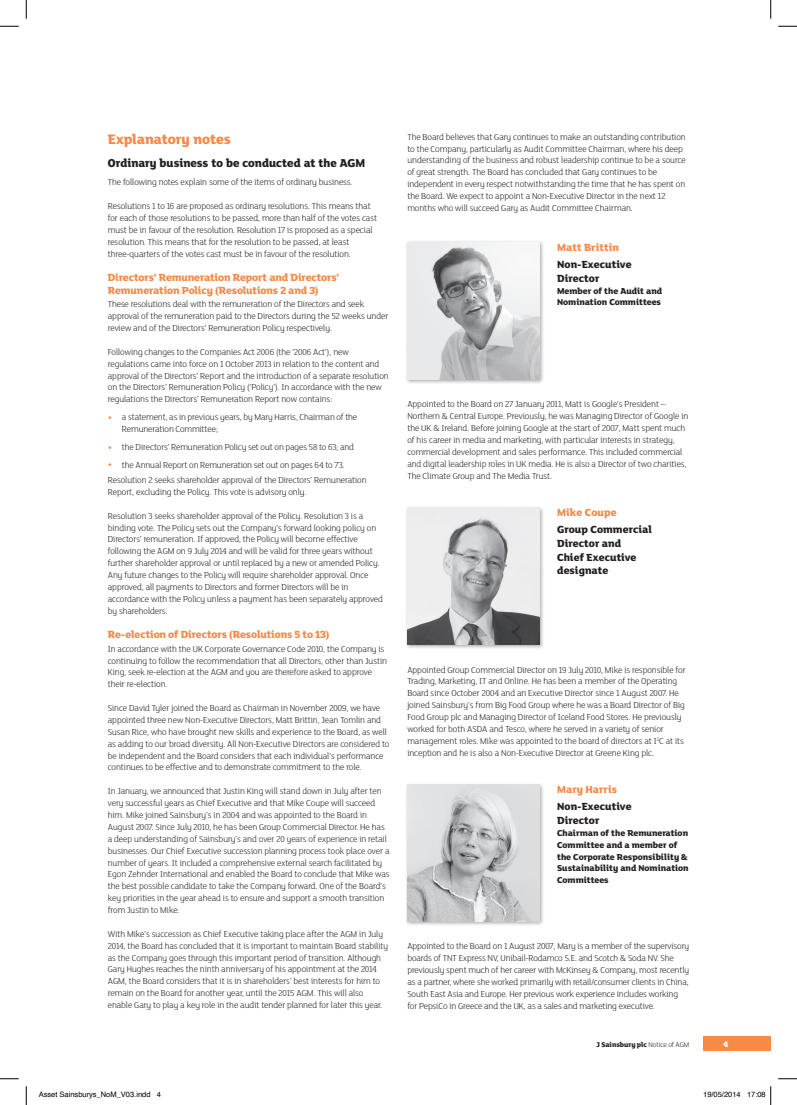
<style>
.page{position:relative;width:797px;height:1105px;background:#fff}
.page>*{position:absolute;margin:0;border:0;box-sizing:border-box;transform-origin:0 0}
.t1{font:800 15px "Mary Ann BETA";letter-spacing:-.01em;color:#f68a47}
.t2{font:800 12.5px "Mary Ann BETA";color:#231f20}
.t3{font:800 11.25px/12.5px "Mary Ann BETA";letter-spacing:-.01em;color:#f68a47}
.t4{font:800 11.25px/13.8px "Mary Ann BETA";letter-spacing:.005em;color:#231f20}
.t5{font:300 9.38px/11.9px "Mary Ann BETA";color:#231f20}
.t6{font:800 9.38px/11.9px "Mary Ann BETA";color:#231f20}
.t7{font:800 8.75px "Mary Ann BETA";color:#fff}
.t8{font:7.5px "Helvetica";color:#000}
.t9{font:800 7.5px "Mary Ann BETA";letter-spacing:-.005em;color:#231f20}
.s1{font-size:13.75px;color:#f68a47}
.s2{font-weight:300}
</style>
<div class="page">
<div style="left:703px;top:1036px;width:67px;height:14px;background:#f68a47"></div>
<div style="left:405px;top:240px;width:140px;height:145px;background:#231f20;opacity:.4"></div>
<img style="left:407px;top:242px;width:132px;height:137px">
<div style="left:405px;top:505px;width:140px;height:145px;background:#231f20;opacity:.4"></div>
<img style="left:407px;top:507px;width:132px;height:137px">
<div style="left:405px;top:782px;width:140px;height:145px;background:#231f20;opacity:.4"></div>
<img style="left:407px;top:784px;width:132px;height:137px">
<svg style="left:0;top:25px;width:19px;height:2px"></svg>
<svg style="left:778px;top:25px;width:19px;height:2px"></svg>
<svg style="left:0;top:1078px;width:19px;height:1px"></svg>
<svg style="left:778px;top:1078px;width:19px;height:1px"></svg>
<svg style="left:25px;top:0;width:2px;height:19px"></svg>
<svg style="left:25px;top:1086px;width:2px;height:19px"></svg>
<svg style="left:770px;top:0;width:1px;height:19px"></svg>
<svg style="left:770px;top:1086px;width:1px;height:19px"></svg>
<h1 class="t1" style="left:108px;top:128px;width:125px">Explanatory notes</h1>
<h2 class="t2" style="left:108px;top:154px;width:259px">Ordinary business to be conducted at the AGM</h2>
<p class="t5" style="left:108px;top:176px;width:246px">The following notes explain some of the items of ordinary business.</p>
<p class="t5" style="left:108px;top:200px;width:271px">Resolutions 1 to 16 are proposed as ordinary resolutions. This means that for each of those resolutions to be passed, more than half of the votes cast must be in favour of the resolution. Resolution 17 is proposed as a special resolution. This means that for the resolution to be passed, at least three-quarters of the votes cast must be in favour of the resolution.</p>
<p class="t3" style="left:108px;top:271px;width:233px">Directors’ Remuneration Report and Directors’<br>Remuneration Policy (Resolutions 2 and 3)</p>
<p class="t5" style="left:108px;top:298px;width:282px">These resolutions deal with the remuneration of the Directors and seek approval of the remuneration paid to the Directors during the 52 weeks under review and of the Directors’ Remuneration Policy respectively.</p>
<p class="t5" style="left:108px;top:346px;width:282px">Following changes to the Companies Act 2006 (the ‘2006 Act’), new regulations came into force on 1 October 2013 in relation to the content and approval of the Directors’ Report and the introduction of a separate resolution on the Directors’ Remuneration Policy (‘Policy’). In accordance with the new regulations the Directors’ Remuneration Report now contains:</p>
<p class="t5" style="left:122px;top:411px;width:237px;text-indent:-14px"><span class="s1">•</span> a statement, as in previous years, by Mary Harris, Chairman of the<br>Remuneration Committee;</p>
<p class="t5" style="left:108px;top:441px;width:248px"><span class="s1">•</span> the Directors’ Remuneration Policy set out on pages 58 to 63; and</p>
<p class="t5" style="left:108px;top:457px;width:260px;line-height:15.4px"><span class="s1">•</span> the Annual Report on Remuneration set out on pages 64 to 73.<br>Resolution 2 seeks shareholder approval of the Directors’ Remuneration</p>
<p class="t5" style="left:108px;top:486px;width:200px">Report, excluding the Policy. This vote is advisory only.</p>
<p class="t5" style="left:108px;top:509px;width:277px">Resolution 3 seeks shareholder approval of the Policy. Resolution 3 is a binding vote. The Policy sets out the Company’s forward looking policy on Directors’ remuneration. If approved, the Policy will become effective following the AGM on 9 July 2014 and will be valid for three years without further shareholder approval or until replaced by a new or amended Policy.<br>Any future changes to the Policy will require shareholder approval. Once approved, all payments to Directors and former Directors will be in accordance with the Policy unless a payment has been separately approved by shareholders.</p>
<p class="t3" style="left:108px;top:628px;width:223px">Re‑election of Directors (Resolutions 5 to 13)</p>
<p class="t5" style="left:108px;top:643px;width:281px">In accordance with the UK Corporate Governance Code 2010, the Company is continuing to follow the recommendation that all Directors, other than Justin King, seek re-election at the AGM and you are therefore asked to approve their re-election.</p>
<p class="t5" style="left:108px;top:702px;width:283px">Since David Tyler joined the Board as Chairman in November 2009, we have appointed three new Non-Executive Directors, Matt Brittin, Jean Tomlin and Susan Rice, who have brought new skills and experience to the Board, as well as adding to our broad diversity. All Non-Executive Directors are considered to be independent and the Board considers that each individual’s performance continues to be effective and to demonstrate commitment to the role.</p>
<p class="t5" style="left:108px;top:785px;width:283px">In January, we announced that Justin King will stand down in July after ten very successful years as Chief Executive and that Mike Coupe will succeed him. Mike joined Sainsbury’s in 2004 and was appointed to the Board in August 2007. Since July 2010, he has been Group Commercial Director. He has a deep understanding of Sainsbury’s and over 20 years of experience in retail businesses. Our Chief Executive succession planning process took place over a number of years. It included a comprehensive external search facilitated by Egon Zehnder International and enabled the Board to conclude that Mike was the best possible candidate to take the Company forward. One of the Board’s key priorities in the year ahead is to ensure and support a smooth transition from Justin to Mike.</p>
<p class="t5" style="left:108px;top:928px;width:282px">With Mike’s succession as Chief Executive taking place after the AGM in July 2014, the Board has concluded that it is important to maintain Board stability as the Company goes through this important period of transition. Although Gary Hughes reaches the ninth anniversary of his appointment at the 2014<br>AGM, the Board considers that it is in shareholders’ best interests for him to remain on the Board for another year, until the 2015 AGM. This will also enable Gary to play a key role in the audit tender planned for later this year.</p>
<p class="t5" style="left:407px;top:131px;width:280px">The Board believes that Gary continues to make an outstanding contribution to the Company, particularly as Audit Committee Chairman, where his deep understanding of the business and robust leadership continue to be a source of great strength. The Board has concluded that Gary continues to be independent in every respect notwithstanding the time that he has spent on the Board. We expect to appoint a Non-Executive Director in the next 12 months who will succeed Gary as Audit Committee Chairman.</p>
<p class="t3" style="left:557px;top:240px;width:63px">Matt Brittin</p>
<p class="t4" style="left:557px;top:257px;width:76px">Non-Executive<br>Director</p>
<p class="t6" style="left:557px;top:284px;width:107px">Member of the Audit and<br>Nomination Committees</p>
<p class="t5" style="left:407px;top:398px;width:282px">Appointed to the Board on 27 January 2011, Matt is Google’s President – Northern &amp; Central Europe. Previously, he was Managing Director of Google in the UK &amp; Ireland. Before joining Google at the start of 2007, Matt spent much of his career in media and marketing, with particular interests in strategy, commercial development and sales performance. This included commercial and digital leadership roles in UK media. He is also a Director of two charities, The Climate Group and The Media Trust.</p>
<p class="t3" style="left:557px;top:505px;width:61px">Mike Coupe</p>
<p class="t4" style="left:557px;top:522px;width:96px">Group Commercial<br>Director and<br>Chief Executive designate</p>
<p class="t5" style="left:407px;top:663px;width:280px">Appointed Group Commercial Director on 19 July 2010, Mike is responsible for Trading, Marketing, IT and Online. He has been a member of the Operating Board since October 2004 and an Executive Director since 1 August 2007. He joined Sainsbury’s from Big Food Group where he was a Board Director of Big Food Group plc and Managing Director of Iceland Food Stores. He previously worked for both ASDA and Tesco, where he served in a variety of senior management roles. Mike was appointed to the board of directors at I<sup>2</sup>C at its inception and he is also a Non-Executive Director at Greene King plc.</p>
<p class="t3" style="left:557px;top:782px;width:61px">Mary Harris</p>
<p class="t4" style="left:557px;top:799px;width:76px">Non-Executive<br>Director</p>
<p class="t6" style="left:557px;top:826px;width:133px">Chairman of the Remuneration<br>Committee and a member of the Corporate Responsibility &amp;<br>Sustainability and Nomination<br>Committees</p>
<p class="t5" style="left:407px;top:940px;width:283px">Appointed to the Board on 1 August 2007, Mary is a member of the supervisory boards of TNT Express NV, Unibail-Rodamco S.E. and Scotch &amp; Soda NV. She previously spent much of her career with McKinsey &amp; Company, most recently as a partner, where she worked primarily with retail/consumer clients in China, South East Asia and Europe. Her previous work experience includes working for PepsiCo in Greece and the UK, as a sales and marketing executive.</p>
<p class="t9" style="left:596px;top:1039px;width:94px">J Sainsbury plc <span class="s2">Notice of AGM</span></p>
<p class="t7" style="left:723px;top:1037px;width:7px">4</p>
<p class="t8" style="left:39px;top:1089px;width:124px">Asset Sainsburys_NoM_V03.indd 4</p>
<p class="t8" style="left:703px;top:1089px;width:64px">19/05/2014 17:08</p>
</div>
